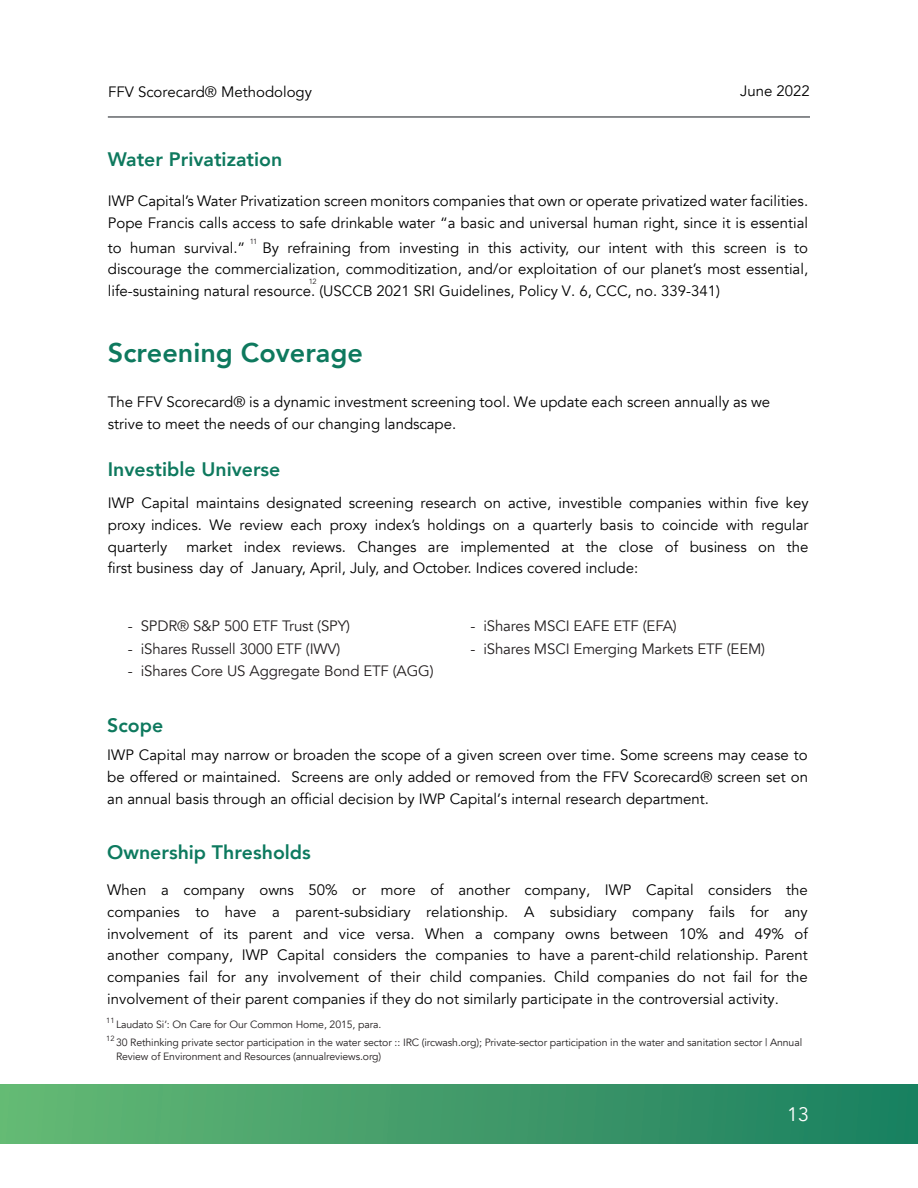
<style>
.page{position:relative;width:918px;height:1188px;background:#fff}
.page>*{position:absolute;margin:0;border:0;box-sizing:border-box;transform-origin:0 0}
.t1{font:800 27px "Avenir";color:#0e795e}
.t2{font:800 19.5px "Avenir";color:#0e795e}
.t3{font:800 19.5px "Avenir";color:#0d7a5f}
.t4{font:19.5px "Avenir";color:#fff}
.t5{font:15px/21.8px "Avenir";color:#000}
.t6{font:15px/21.8px "Avenir LT Std";color:#000;text-align:justify}
.t7{font:15px "Avenir";letter-spacing:-.01em;color:#231f20}
.t8{font:10.5px "Avenir";letter-spacing:-.01em;color:#231f20}
.t9{font:7.5px "Avenir";letter-spacing:-.05em;color:#231f20}
.s1{font-family:"Avenir LT Std"}
</style>
<div class="page">
<div style="left:0;top:1084px;width:918px;height:60px;background:linear-gradient(to right,#66b974,#1b7f60)"></div>
<hr style="left:108px;top:116px;width:702px;height:2px;background:#63666a">
<p class="t5" style="left:108px;top:81px;width:205px">FFV Scorecard® <span class="s1">Methodology</span></p>
<p class="t5" style="left:740px;top:80px;width:71px">June 2022</p>
<p class="t2" style="left:108px;top:144px;width:176px">Water Privatization</p>
<p class="t5" style="left:108px;top:190px;width:702px">IWP Capital’s Water Privatization screen monitors companies that own or operate privatized water facilities.<br>Pope Francis calls access to safe drinkable water “a basic and universal human right, since it is essential</p>
<p class="t5" style="left:108px;top:237px;width:702px;text-align:justify">to human survival.” By refraining from investing in this activity, our intent with this screen is to discourage the commercialization, commoditization, and/or exploitation of our planet’s most essential, life-sustaining natural resource. (USCCB 2021 SRI Guidelines, Policy V. 6, CCC, no. 339-341)</p>
<p class="t9" style="left:250px;top:237px;width:9px">11</p>
<p class="t9" style="left:309px;top:277px;width:9px">12</p>
<p class="t1" style="left:108px;top:331px;width:257px">Screening Coverage</p>
<p class="t5" style="left:108px;top:391px;width:664px">The FFV Scorecard® is a dynamic investment screening tool. We update each screen annually as we strive to meet the needs of our changing landscape.</p>
<p class="t2" style="left:108px;top:454px;width:174px">Investible Universe</p>
<p class="t5" style="left:108px;top:492px;width:702px;text-align:justify">IWP Capital maintains designated screening research on active, investible companies within five key proxy indices. We review each proxy index’s holdings on a quarterly basis to coincide with regular quarterly</p>
<p class="t5" style="left:108px;top:536px;width:702px;text-indent:79px">market index reviews. Changes are implemented at the close of business on the first business day of January, April, July, and October. Indices covered include:</p>
<p class="t7" style="left:128px;top:617px;width:224px">- SPDR® S&amp;P 500 ETF Trust (SPY)</p>
<p class="t7" style="left:128px;top:639px;width:214px">- iShares Russell 3000 ETF (IWV)</p>
<p class="t7" style="left:128px;top:662px;width:307px">- iShares Core US Aggregate Bond ETF (AGG)</p>
<p class="t7" style="left:471px;top:617px;width:208px">- iShares MSCI EAFE ETF (EFA)</p>
<p class="t7" style="left:471px;top:639px;width:296px">- iShares MSCI Emerging Markets ETF (EEM)</p>
<p class="t2" style="left:107px;top:710px;width:57px">Scope</p>
<p class="t5" style="left:107px;top:744px;width:702px;text-align:justify">IWP Capital may narrow or broaden the scope of a given screen over time. Some screens may cease to be offered or maintained. Screens are only added or removed from the FFV Scorecard® screen set on an annual basis through an official decision by IWP Capital’s internal research department.</p>
<p class="t3" style="left:107px;top:837px;width:205px">Ownership Thresholds</p>
<p class="t6" style="left:107px;top:879px;width:702px">When a company owns 50% or more of another company, IWP Capital considers the companies to have a parent-subsidiary relationship. A subsidiary company fails for any involvement of its parent and vice versa. When a company owns between 10% and 49% of another company, IWP Capital considers the companies to have a parent-child relationship. Parent companies fail for any involvement of their child companies. Child companies do not fail for the involvement of their parent companies if they do not similarly participate in the controversial activity.</p>
<p class="t9" style="left:106px;top:1016px;width:10px">11</p>
<p class="t8" style="left:116px;top:1018px;width:267px">Laudato Si’: On Care for Our Common Home, 2015, para.</p>
<p class="t8" style="left:116px;top:1036px;width:688px">30 Rethinking private sector participation in the water sector :: IRC (ircwash.org); Private-sector participation in the water and sanitation sector | Annual</p>
<p class="t8" style="left:116px;top:1050px;width:267px">Review of Environment and Resources (annualreviews.org)</p>
<p class="t9" style="left:106px;top:1034px;width:10px">12</p>
<p class="t4" style="left:787px;top:1103px;width:23px">13</p>
</div>
